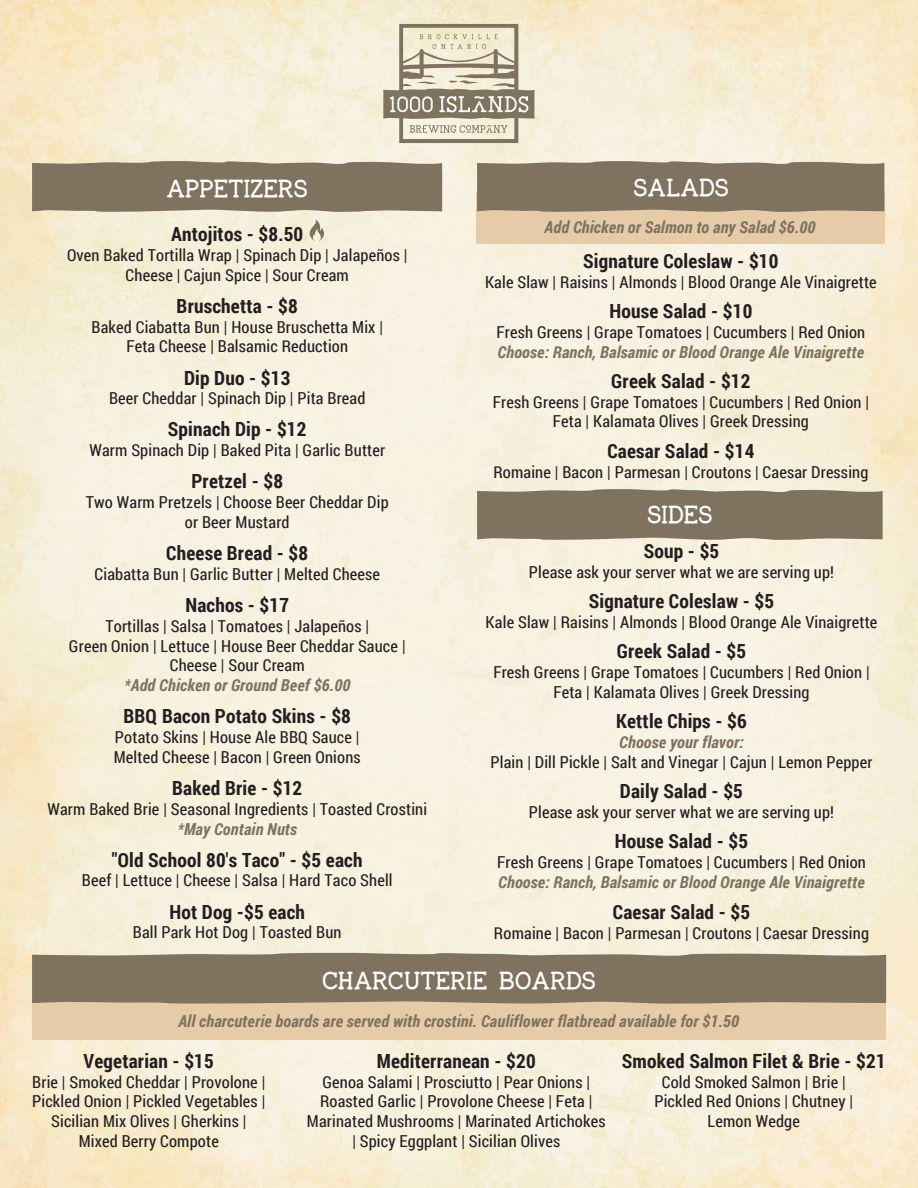
<style>
.page{position:relative;width:918px;height:1188px;background:#fff}
.page>*{position:absolute;margin:0;border:0;box-sizing:border-box;transform-origin:0 0}
.t1{font:700 30px "Charrington";letter-spacing:.01em;color:#fff}
.t2{font:700 19.5px "Roboto Condensed";letter-spacing:.01em;color:#231f20}
.t3{font:16.5px/19.8px "Roboto Condensed";letter-spacing:.01em;color:#231f20;text-align:center}
.t4{font:italic 700 16.5px "Roboto Condensed";letter-spacing:.01em;color:#7f725e}
</style>
<div class="page">
<img style="left:0;top:0;width:918px;height:1188px">
<div style="left:33px;top:969px;width:853px;height:71px;background:#e5cba8"></div>
<svg style="left:32px;top:952px;width:854px;height:52px;background:#877a65"></svg>
<svg style="left:383px;top:24px;width:151px;height:119px;background:#c8c0ab"></svg>
<svg style="left:32px;top:161px;width:410px;height:51px;background:#857864"></svg>
<svg style="left:477px;top:489px;width:406px;height:51px;background:#857864"></svg>
<div style="left:477px;top:192px;width:408px;height:51px;background:#e5cba8"></div>
<svg style="left:477px;top:161px;width:407px;height:51px;background:#847763"></svg>
<svg style="left:310px;top:219px;width:14px;height:23px"></svg>
<h1 class="t1" style="left:166px;top:174px;width:143px">APPETIZERS</h1>
<p class="t2" style="left:171px;top:220px;width:134px">Antojitos - $8.50</p>
<p class="t3" style="left:67px;top:245px;width:342px">Oven Baked Tortilla Wrap | Spinach Dip | Jalapeños |<br>Cheese | Cajun Spice | Sour Cream</p>
<p class="t2" style="left:177px;top:292px;width:123px">Bruschetta - $8</p>
<p class="t3" style="left:92px;top:316px;width:293px">Baked Ciabatta Bun | House Bruschetta Mix |<br>Feta Cheese | Balsamic Reduction</p>
<p class="t2" style="left:184px;top:364px;width:108px">Dip Duo - $13</p>
<p class="t3" style="left:109px;top:388px;width:258px">Beer Cheddar | Spinach Dip | Pita Bread</p>
<p class="t2" style="left:168px;top:416px;width:140px">Spinach Dip - $12</p>
<p class="t3" style="left:89px;top:440px;width:297px">Warm Spinach Dip | Baked Pita | Garlic Butter</p>
<p class="t2" style="left:191px;top:468px;width:93px">Pretzel - $8</p>
<p class="t3" style="left:86px;top:492px;width:304px">Two Warm Pretzels | Choose Beer Cheddar Dip or Beer Mustard</p>
<p class="t2" style="left:166px;top:539px;width:143px">Cheese Bread - $8</p>
<p class="t3" style="left:95px;top:563px;width:287px">Ciabatta Bun | Garlic Butter | Melted Cheese</p>
<p class="t2" style="left:185px;top:591px;width:105px">Nachos - $17</p>
<p class="t3" style="left:69px;top:615px;width:338px">Tortillas | Salsa | Tomatoes | Jalapeños |<br>Green Onion | Lettuce | House Beer Cheddar Sauce |<br>Cheese | Sour Cream</p>
<p class="t4" style="left:124px;top:674px;width:228px">*Add Chicken or Ground Beef $6.00</p>
<p class="t2" style="left:123px;top:703px;width:229px">BBQ Bacon Potato Skins - $8</p>
<p class="t3" style="left:114px;top:727px;width:248px;text-align:left">Potato Skins | House Ale BBQ Sauce |<br>Melted Cheese | Bacon | Green Onions</p>
<p class="t2" style="left:172px;top:774px;width:132px">Baked Brie - $12</p>
<p class="t3" style="left:47px;top:798px;width:381px">Warm Baked Brie | Seasonal Ingredients | Toasted Crostini</p>
<p class="t4" style="left:177px;top:817px;width:121px">*May Contain Nuts</p>
<p class="t2" style="left:112px;top:846px;width:252px">"Old School 80's Taco" - $5 each</p>
<p class="t3" style="left:82px;top:870px;width:312px">Beef | Lettuce | Cheese | Salsa | Hard Taco Shell</p>
<p class="t2" style="left:169px;top:898px;width:137px">Hot Dog -$5 each</p>
<p class="t3" style="left:133px;top:922px;width:210px">Ball Park Hot Dog | Toasted Bun</p>
<h1 class="t1" style="left:633px;top:172px;width:97px">SALADS</h1>
<p class="t4" style="left:545px;top:216px;width:272px">Add Chicken or Salmon to any Salad $6.00</p>
<p class="t2" style="left:583px;top:247px;width:197px">Signature Coleslaw - $10</p>
<p class="t3" style="left:485px;top:271px;width:393px">Kale Slaw | Raisins | Almonds | Blood Orange Ale Vinaigrette</p>
<p class="t2" style="left:609px;top:297px;width:144px">House Salad - $10</p>
<p class="t3" style="left:496px;top:321px;width:370px">Fresh Greens | Grape Tomatoes | Cucumbers | Red Onion</p>
<p class="t4" style="left:498px;top:340px;width:368px">Choose: Ranch, Balsamic or Blood Orange Ale Vinaigrette</p>
<p class="t2" style="left:611px;top:367px;width:141px">Greek Salad - $12</p>
<p class="t3" style="left:493px;top:391px;width:378px">Fresh Greens | Grape Tomatoes | Cucumbers | Red Onion |<br>Feta | Kalamata Olives | Greek Dressing</p>
<p class="t2" style="left:607px;top:437px;width:149px">Caesar Salad - $14</p>
<p class="t3" style="left:493px;top:461px;width:377px">Romaine | Bacon | Parmesan | Croutons | Caesar Dressing</p>
<h1 class="t1" style="left:647px;top:500px;width:67px">SIDES</h1>
<p class="t2" style="left:644px;top:537px;width:77px">Soup - $5</p>
<p class="t3" style="left:529px;top:561px;width:307px">Please ask your server what we are serving up!</p>
<p class="t2" style="left:589px;top:587px;width:187px">Signature Coleslaw - $5</p>
<p class="t3" style="left:486px;top:611px;width:393px">Kale Slaw | Raisins | Almonds | Blood Orange Ale Vinaigrette</p>
<p class="t2" style="left:617px;top:637px;width:131px">Greek Salad - $5</p>
<p class="t3" style="left:493px;top:662px;width:378px">Fresh Greens | Grape Tomatoes | Cucumbers | Red Onion |<br>Feta | Kalamata Olives | Greek Dressing</p>
<p class="t2" style="left:616px;top:707px;width:132px">Kettle Chips - $6</p>
<p class="t4" style="left:619px;top:730px;width:126px">Choose your flavor:</p>
<p class="t3" style="left:491px;top:751px;width:384px">Plain | Dill Pickle | Salt and Vinegar | Cajun | Lemon Pepper</p>
<p class="t2" style="left:620px;top:777px;width:125px">Daily Salad - $5</p>
<p class="t3" style="left:529px;top:801px;width:307px">Please ask your server what we are serving up!</p>
<p class="t2" style="left:615px;top:827px;width:135px">House Salad - $5</p>
<p class="t3" style="left:497px;top:851px;width:370px">Fresh Greens | Grape Tomatoes | Cucumbers | Red Onion</p>
<p class="t4" style="left:498px;top:870px;width:368px">Choose: Ranch, Balsamic or Blood Orange Ale Vinaigrette</p>
<p class="t2" style="left:613px;top:898px;width:139px">Caesar Salad - $5</p>
<p class="t3" style="left:494px;top:923px;width:377px">Romaine | Bacon | Parmesan | Croutons | Caesar Dressing</p>
<h1 class="t1" style="left:323px;top:966px;width:275px">CHARCUTERIE BOARDS</h1>
<p class="t4" style="left:178px;top:1010px;width:562px">All charcuterie boards are served with crostini. Cauliflower flatbread available for $1.50</p>
<p class="t2" style="left:84px;top:1047px;width:132px">Vegetarian - $15</p>
<p class="t3" style="left:32px;top:1071px;width:235px">Brie | Smoked Cheddar | Provolone |<br>Pickled Onion | Pickled Vegetables |<br>Sicilian Mix Olives | Gherkins |<br>Mixed Berry Compote</p>
<p class="t2" style="left:377px;top:1047px;width:160px">Mediterranean - $20</p>
<p class="t3" style="left:307px;top:1071px;width:300px">Genoa Salami | Prosciutto | Pear Onions | Roasted Garlic | Provolone Cheese | Feta | Marinated Mushrooms | Marinated Artichokes | Spicy Eggplant | Sicilian Olives</p>
<p class="t2" style="left:622px;top:1047px;width:265px">Smoked Salmon Filet &amp; Brie - $21</p>
<p class="t3" style="left:654px;top:1071px;width:200px">Cold Smoked Salmon | Brie |<br>Pickled Red Onions | Chutney |<br>Lemon Wedge</p>
</div>
